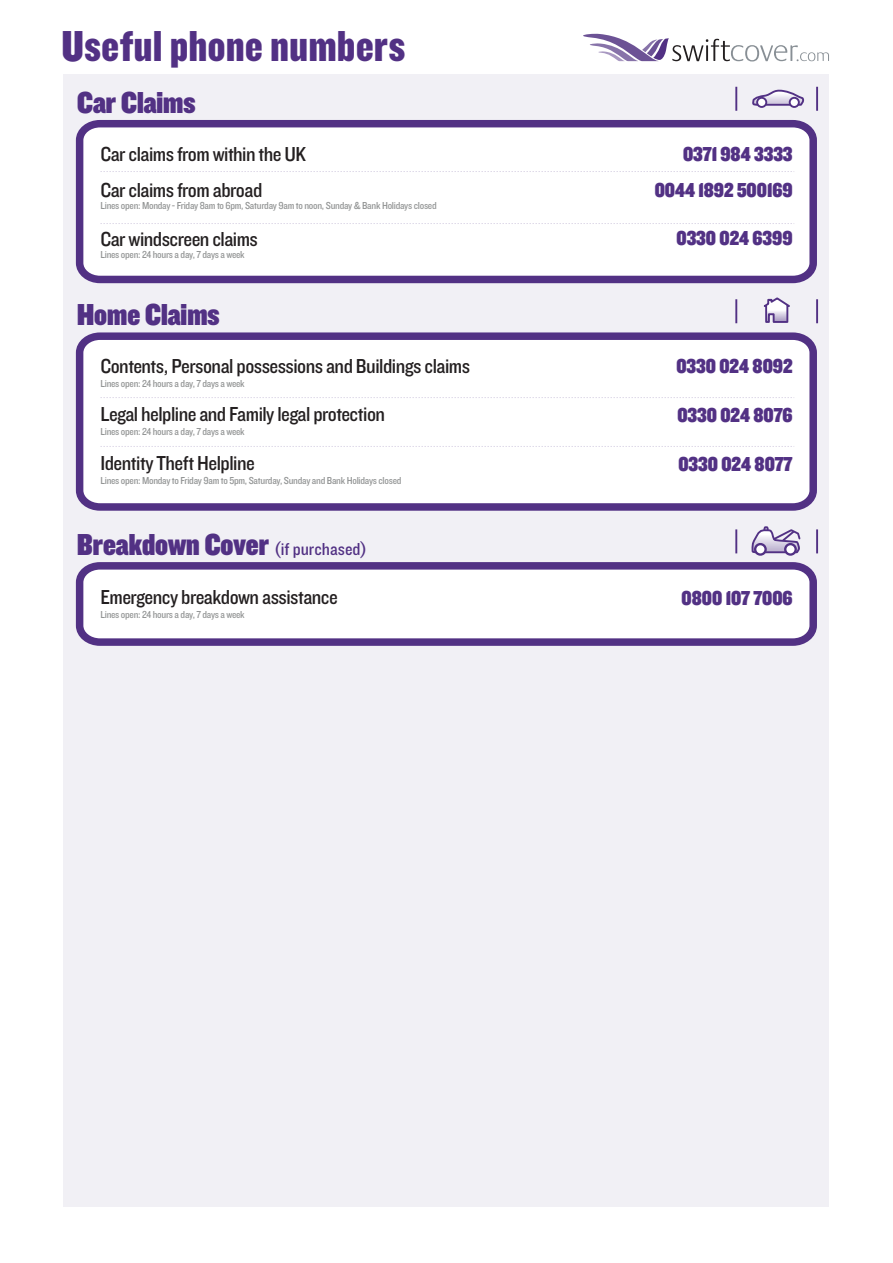
<style>
.page{position:relative;width:893px;height:1263px;background:#fff}
.page>*{position:absolute;margin:0;border:0;box-sizing:border-box;transform-origin:0 0}
.t1{font:45px "Knockout 70 Full Welterwt";color:#523184}
.t2{font:31.5px "Knockout 90 Ultmt Welterwt";color:#523184}
.t3{font:21px/36px "Knockout 30 Junior Welterwt";letter-spacing:-.025em;color:#231f20}
.t4{font:21px/35.8px "Knockout 90 Ultmt Welterwt";color:#523184;text-align:right}
.t5{font:12.3px "Knockout 50 Welterweight";color:#523184}
.t6{font:10.5px "Knockout 30 Junior Welterwt";letter-spacing:-.025em;color:#939595}
.s1{font-family:"Knockout 30 Junior Welterwt";font-size:18px}
</style>
<div class="page">
<div style="left:64px;top:74px;width:765px;height:1132px;background:#f1f0f5"></div>
<svg style="left:583px;top:33px;width:246px;height:29px"></svg>
<svg style="left:75px;top:120px;width:742px;height:164px"></svg>
<hr style="left:735px;top:87px;width:2px;height:24px;background:#523184">
<hr style="left:816px;top:87px;width:2px;height:24px;background:#523184">
<svg style="left:752px;top:89px;width:53px;height:18px"></svg>
<div style="left:757px;top:98px;width:9px;height:9px;background:#fff;border-radius:50%"></div>
<div style="left:756px;top:97px;width:11px;height:11px;border:2px solid #523184;border-radius:50%"></div>
<div style="left:790px;top:98px;width:9px;height:9px;background:#fff;border-radius:50%"></div>
<div style="left:789px;top:97px;width:11px;height:11px;border:2px solid #523184;border-radius:50%"></div>
<svg style="left:100px;top:171px;width:694px;height:1px"></svg>
<svg style="left:100px;top:223px;width:694px;height:1px"></svg>
<svg style="left:75px;top:332px;width:742px;height:179px"></svg>
<hr style="left:735px;top:299px;width:2px;height:24px;background:#523184">
<hr style="left:816px;top:299px;width:2px;height:24px;background:#523184">
<svg style="left:75px;top:562px;width:742px;height:84px"></svg>
<div style="left:754px;top:543px;width:13px;height:13px;border:2px solid #523184;border-radius:50%"></div>
<div style="left:784px;top:543px;width:13px;height:13px;border:2px solid #523184;border-radius:50%"></div>
<svg style="left:751px;top:526px;width:50px;height:29px"></svg>
<hr style="left:735px;top:529px;width:2px;height:24px;background:#523184">
<hr style="left:816px;top:529px;width:2px;height:24px;background:#523184">
<svg style="left:100px;top:397px;width:694px;height:1px"></svg>
<svg style="left:100px;top:446px;width:694px;height:1px"></svg>
<svg style="left:763px;top:297px;width:27px;height:26px"></svg>
<h1 class="t1" style="left:62px;top:17px;width:345px">Useful phone numbers</h1>
<h2 class="t2" style="left:77px;top:81px;width:120px">Car Claims</h2>
<h3 class="t3" style="left:101px;top:135px;width:207px">Car claims from within the UK<br>Car claims from abroad</h3>
<p class="t6" style="left:100px;top:198px;width:338px">Lines open: Monday - Friday 8am to 6pm, Saturday 9am to noon, Sunday &amp; Bank Holidays closed</p>
<p class="t6" style="left:100px;top:247px;width:146px">Lines open: 24 hours a day, 7 days a week</p>
<h3 class="t3" style="left:100px;top:220px;width:159px">Car windscreen claims</h3>
<h2 class="t2" style="left:77px;top:293px;width:144px">Home Claims</h2>
<h3 class="t3" style="left:100px;top:347px;width:371px">Contents, Personal possessions and Buildings claims</h3>
<h3 class="t3" style="left:100px;top:395px;width:286px">Legal helpline and Family legal protection</h3>
<h3 class="t3" style="left:100px;top:444px;width:156px">Identity Theft Helpline</h3>
<p class="t6" style="left:100px;top:377px;width:146px">Lines open: 24 hours a day, 7 days a week</p>
<p class="t6" style="left:100px;top:425px;width:146px">Lines open: 24 hours a day, 7 days a week</p>
<p class="t6" style="left:100px;top:474px;width:302px">Lines open: Monday to Friday 9am to 5pm, Saturday, Sunday and Bank Holidays closed</p>
<h2 class="t2" style="left:77px;top:523px;width:291px">Breakdown Cover <span class="s1">(if purchased)</span></h2>
<h3 class="t3" style="left:100px;top:578px;width:239px">Emergency breakdown assistance</h3>
<p class="t6" style="left:100px;top:608px;width:146px">Lines open: 24 hours a day, 7 days a week</p>
<h3 class="t4" style="left:655px;top:135px;width:139px">0371 984 3333<br>0044 1892 500169</h3>
<h3 class="t4" style="left:676px;top:219px;width:118px">0330 024 6399</h3>
<p class="t5" style="left:789px;top:228px;width:6px">*</p>
<h3 class="t4" style="left:676px;top:347px;width:118px">0330 024 8092</h3>
<h3 class="t4" style="left:677px;top:396px;width:117px">0330 024 8076</h3>
<h3 class="t4" style="left:678px;top:445px;width:115px">0330 024 8077</h3>
<h3 class="t4" style="left:682px;top:579px;width:112px">0800 107 7006</h3>
</div>
